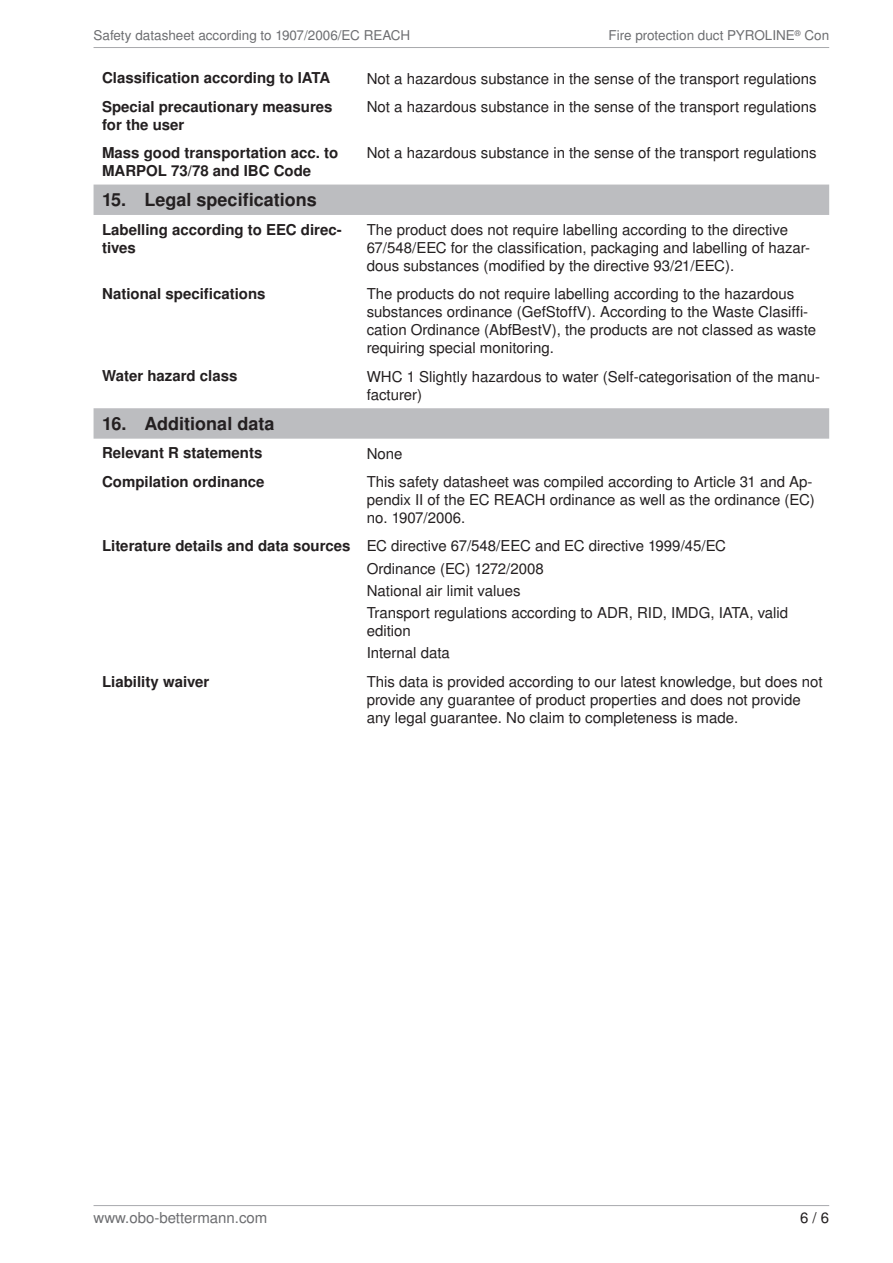
<style>
.page{position:relative;width:893px;height:1263px;background:#fff}
.page>*{position:absolute;margin:0;border:0;box-sizing:border-box;transform-origin:0 0}
.t1{font:700 18px "Nimbus San LOT";color:#231f20}
._04_Text{font:15px/18px "Nimbus San LOT";color:#231f20}
._01_HL_2{font:700 15px/18px "Nimbus San LOT";color:#231f20}
.t2{font:15px "Nimbus San LOT";color:#6c6d70}
.t3{font:13.5px "Nimbus San LOT";color:#6c6d70}
</style>
<div class="page">
<hr style="left:94px;top:47px;width:735px;height:1px;background:#a8a9ad">
<hr style="left:94px;top:1205px;width:735px;height:1px;background:#a8a9ad">
<svg style="left:94px;top:185px;width:735px;height:254px"></svg>
<p class="t3" style="left:609px;top:27px;width:222px">Fire protection duct PYROLINE<sup>®</sup> Con</p>
<p class="t3" style="left:94px;top:27px;width:318px">Safety datasheet according to 1907/2006/EC REACH</p>
<p class="_01_HL_2" style="left:102px;top:70px;width:230px">Classification according to IATA</p>
<p class="_04_Text" style="left:367px;top:70px;width:452px">Not a hazardous substance in the sense of the transport regulations</p>
<p class="_01_HL_2" style="left:102px;top:98px;width:232px">Special precautionary measures for the user</p>
<p class="_04_Text" style="left:367px;top:98px;width:452px">Not a hazardous substance in the sense of the transport regulations</p>
<p class="_01_HL_2" style="left:102px;top:144px;width:238px">Mass good transportation acc. to<br>MARPOL 73/78 and IBC Code</p>
<p class="_04_Text" style="left:367px;top:144px;width:452px">Not a hazardous substance in the sense of the transport regulations</p>
<p class="t1" style="left:102px;top:189px;width:216px">15. Legal specifications</p>
<p class="_01_HL_2" style="left:102px;top:221px;width:241px">Labelling according to EEC direc&shy;tives</p>
<p class="_04_Text" style="left:367px;top:221px;width:445px">The product does not require labelling according to the directive<br>67/548/EEC for the classification, packaging and labelling of hazar&shy;dous substances (modified by the directive 93/21/EEC).</p>
<p class="_01_HL_2" style="left:102px;top:285px;width:165px">National specifications</p>
<p class="_04_Text" style="left:367px;top:285px;width:451px">The products do not require labelling according to the hazardous substances ordinance (GefStoffV). According to the Waste Clasiffi&shy;cation Ordinance (AbfBestV), the products are not classed as waste requiring special monitoring.</p>
<p class="_01_HL_2" style="left:102px;top:368px;width:137px">Water hazard class</p>
<p class="_04_Text" style="left:367px;top:368px;width:455px">WHC 1 Slightly hazardous to water (Self-categorisation of the manu&shy;facturer)</p>
<p class="t1" style="left:102px;top:413px;width:174px">16. Additional data</p>
<p class="_01_HL_2" style="left:102px;top:445px;width:162px">Relevant R statements</p>
<p class="_04_Text" style="left:367px;top:445px;width:37px">None</p>
<p class="_01_HL_2" style="left:102px;top:473px;width:164px">Compilation ordinance</p>
<p class="_04_Text" style="left:367px;top:473px;width:450px">This safety datasheet was compiled according to Article 31 and Ap&shy;pendix II of the EC REACH ordinance as well as the ordinance (EC) no. 1907/2006.</p>
<p class="_01_HL_2" style="left:102px;top:537px;width:250px">Literature details and data sources</p>
<p class="_04_Text" style="left:367px;top:537px;width:361px">EC directive 67/548/EEC and EC directive 1999/45/EC</p>
<p class="_04_Text" style="left:367px;top:560px;width:178px">Ordinance (EC) 1272/2008</p>
<p class="_04_Text" style="left:367px;top:582px;width:155px">National air limit values</p>
<p class="_04_Text" style="left:367px;top:604px;width:423px">Transport regulations according to ADR, RID, IMDG, IATA, valid edition</p>
<p class="_04_Text" style="left:367px;top:644px;width:85px">Internal data</p>
<p class="_01_HL_2" style="left:102px;top:673px;width:109px">Liability waiver</p>
<p class="_04_Text" style="left:367px;top:673px;width:457px">This data is provided according to our latest knowledge, but does not provide any guarantee of product properties and does not provide any legal guarantee. No claim to completeness is made.</p>
<p class="t2" style="left:94px;top:1209px;width:175px">www.obo-bettermann.com</p>
<p class="_04_Text" style="left:800px;top:1209px;width:31px">6 / 6</p>
</div>
